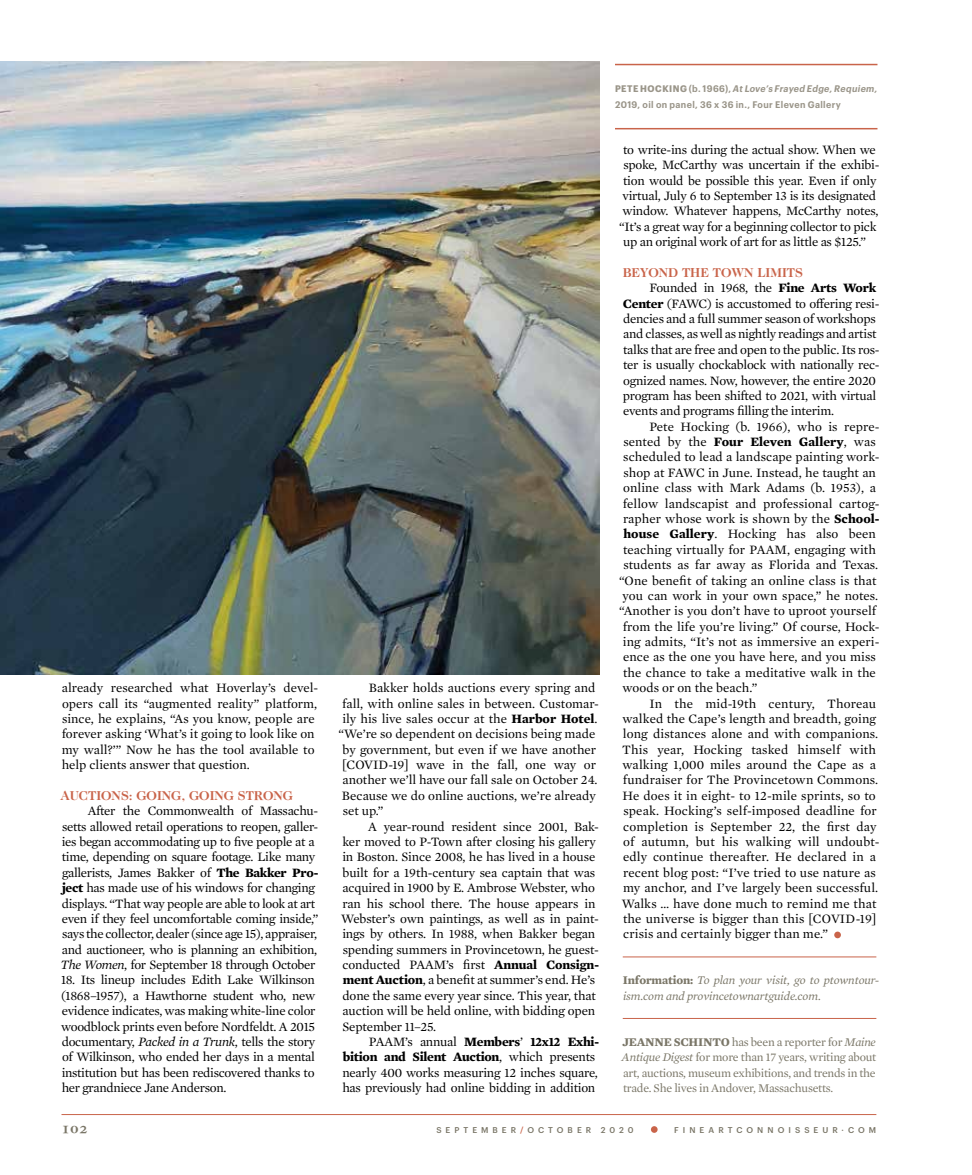
<style>
.page{position:relative;width:972px;height:1175px;background:#fff}
.page>*{position:absolute;margin:0;border:0;box-sizing:border-box;transform-origin:0 0}
.t1{font:700 16.5px "Caslon Classico";color:#7a7667}
.t2{font:13.05px/15.5px "Mercury Text G1";letter-spacing:-.01em;color:#000}
.t3{font:13.05px "Mercury Text G1";letter-spacing:.01em;color:#000}
.t4{font:700 13.05px "Mercury Text G1";letter-spacing:-.02em;color:#000}
.t5{font:700 13.05px "Caslon Two Twenty Four LT";color:#c9644a}
.t6{font:700 13.05px "Mercury Text G1";letter-spacing:.005em;color:#000}
.t7{font:12px/15.3px "Mercury Text G1";letter-spacing:-.02em;color:#7a7667;text-align:justify}
.t8{font:italic 12px/15.3px "Mercury Text G1";letter-spacing:-.01em;color:#7a7667}
.t9{font:600 9.3px/15.3px "Graphik Narrow";letter-spacing:.04em;color:#9a9589}
.t10{font:500 8.25px "Graphik";letter-spacing:.49em;color:#7a7667}
.s1{font-weight:700}
.s2{font-style:italic}
.s3{font-weight:400}
.s4{font-weight:700;font-style:normal}
.s5{color:#c9644a}
</style>
<div class="page">
<hr style="left:62px;top:1114px;width:814px;height:1px;background:#c9644a">
<div style="left:651px;top:1126px;width:7px;height:6px;background:#c9644a;border-radius:50%"></div>
<hr style="left:623px;top:956px;width:253px;height:1px;background:#c9644a">
<hr style="left:623px;top:1018px;width:253px;height:1px;background:#c9644a">
<div style="left:834px;top:931px;width:7px;height:7px;background:#c9644a;border-radius:50%"></div>
<hr style="left:615px;top:64px;width:262px;height:1px;background:#c9644a">
<hr style="left:615px;top:128px;width:262px;height:1px;background:#c9644a">
<img style="left:0;top:62px;width:600px;height:613px">
<p class="t2" style="left:62px;top:679px;width:258px">already researched what Hoverlay’s devel&shy;opers call its “augmented reality” platform, since, he explains, “As you know, people are forever asking ‘What’s it going to look like on my wall?’” Now he has the tool available to help clients answer that question.</p>
<p class="t5" style="left:61px;top:787px;width:234px">AUCTIONS: GOING, GOING STRONG</p>
<p class="t2" style="left:61px;top:802px;width:259px;text-indent:27px">After the Commonwealth of Massachu&shy;setts allowed retail operations to reopen, galler&shy;ies began accommodating up to five people at a time, depending on square footage. Like many gallerists, James Bakker of <span class="s1">The Bakker Pro&shy;ject</span> has made use of his windows for changing displays. “That way people are able to look at art even if they feel uncomfortable coming inside,” says the collector, dealer (since age 15), appraiser, and auctioneer, who is planning an exhibition, <span class="s2">The Women</span>, for September 18 through October</p>
<p class="t2" style="left:61px;top:971px;width:256px;text-align:justify">18. Its lineup includes Edith Lake Wilkinson (1868–1957), a Hawthorne student who, new evidence indicates, was making white-line color woodblock prints even before Nordfeldt. A 2015 documentary, <span class="s2">Packed in a Trunk</span>, tells the story of Wilkinson, who ended her days in a mental institution but has been rediscovered thanks to her grandniece Jane Anderson.</p>
<p class="t2" style="left:369px;top:679px;width:228px">Bakker holds auctions every spring and</p>
<p class="t2" style="left:342px;top:694px;width:258px">fall, with online sales in between. Customar-</p>
<p class="t2" style="left:342px;top:710px;width:257px">ily his live sales occur at the <span class="s1">Harbor Hotel</span>.</p>
<p class="t2" style="left:339px;top:725px;width:258px">“We’re so dependent on decisions being made</p>
<p class="t2" style="left:343px;top:741px;width:255px">by government, but even if we have another</p>
<p class="t2" style="left:342px;top:756px;width:255px">[COVID-19] wave in the fall, one way or</p>
<p class="t2" style="left:343px;top:771px;width:257px">another we’ll have our fall sale on October 24.</p>
<p class="t2" style="left:342px;top:787px;width:255px">Because we do online auctions, we’re already</p>
<p class="t2" style="left:343px;top:802px;width:42px">set up.”</p>
<p class="t2" style="left:368px;top:818px;width:232px">A year-round resident since 2001, Bak-</p>
<p class="t2" style="left:342px;top:833px;width:255px">ker moved to P-Town after closing his gallery</p>
<p class="t2" style="left:342px;top:848px;width:254px">in Boston. Since 2008, he has lived in a house</p>
<p class="t2" style="left:343px;top:864px;width:254px">built for a 19th-century sea captain that was</p>
<p class="t2" style="left:342px;top:879px;width:254px">acquired in 1900 by E. Ambrose Webster, who</p>
<p class="t2" style="left:342px;top:894px;width:254px">ran his school there. The house appears in</p>
<p class="t2" style="left:341px;top:910px;width:259px">Webster’s own paintings, as well as in paint-</p>
<p class="t2" style="left:342px;top:925px;width:255px">ings by others. In 1988, when Bakker began</p>
<p class="t2" style="left:343px;top:941px;width:258px">spending summers in Provincetown, he guest-</p>
<p class="t2" style="left:342px;top:956px;width:258px">conducted PAAM’s first <span class="s1">Annual Consign-</span></p>
<p class="t2" style="left:343px;top:971px;width:254px"><span class="s1">ment Auction</span>, a benefit at summer’s end. He’s</p>
<p class="t2" style="left:342px;top:987px;width:255px">done the same every year since. This year, that</p>
<p class="t2" style="left:343px;top:1002px;width:254px">auction will be held online, with bidding open</p>
<p class="t2" style="left:342px;top:1017px;width:95px">September 11–25.</p>
<p class="t4" style="left:369px;top:1031px;width:232px"><span class="s3">PAAM’s annual</span> Members<span class="s3">’</span> 12x12 Exhi-</p>
<p class="t4" style="left:343px;top:1047px;width:254px">bition and Silent Auction<span class="s3">, which presents</span></p>
<p class="t2" style="left:342px;top:1064px;width:257px">nearly 400 works measuring 12 inches square,</p>
<p class="t2" style="left:342px;top:1079px;width:255px">has previously had online bidding in addition</p>
<p class="t9" style="left:615px;top:81px;width:264px"><span class="s1">PETE HOCKING</span> (b. 1966), <span class="s2">At Love’s Frayed Edge, Requiem,<br></span>2019, oil on panel, 36 x 36 in., Four Eleven Gallery</p>
<p class="t2" style="left:623px;top:141px;width:254px">to write-ins during the actual show. When we</p>
<p class="t2" style="left:623px;top:156px;width:258px">spoke, McCarthy was uncertain if the exhibi-</p>
<p class="t2" style="left:623px;top:172px;width:255px">tion would be possible this year. Even if only</p>
<p class="t2" style="left:622px;top:187px;width:255px">virtual, July 6 to September 13 is its designated</p>
<p class="t2" style="left:622px;top:203px;width:258px">window. Whatever happens, McCarthy notes,</p>
<p class="t2" style="left:619px;top:218px;width:259px">“It’s a great way for a beginning collector to pick</p>
<p class="t2" style="left:623px;top:233px;width:244px">up an original work of art for as little as $125.”</p>
<p class="t5" style="left:623px;top:265px;width:182px">BEYOND THE TOWN LIMITS</p>
<p class="t2" style="left:623px;top:279px;width:258px;text-indent:27px">Founded in 1968, the <span class="s1">Fine Arts Work Center</span> (FAWC) is accustomed to offering resi&shy;dencies and a full summer season of workshops and classes, as well as nightly readings and artist talks that are free and open to the public. Its ros&shy;ter is usually chockablock with nationally rec&shy;ognized names. Now, however, the entire 2020 program has been shifted to 2021, with virtual events and programs filling the interim.</p>
<p class="t2" style="left:650px;top:418px;width:232px">Pete Hocking (b. 1966), who is repre-</p>
<p class="t6" style="left:623px;top:432px;width:254px"><span class="s3">sented by the</span> Four Eleven Gallery<span class="s3">, was</span></p>
<p class="t2" style="left:623px;top:449px;width:258px">scheduled to lead a landscape painting work-</p>
<p class="t2" style="left:623px;top:464px;width:254px">shop at FAWC in June. Instead, he taught an</p>
<p class="t2" style="left:623px;top:479px;width:254px">online class with Mark Adams (b. 1953), a</p>
<p class="t2" style="left:623px;top:495px;width:258px">fellow landscapist and professional cartog-</p>
<p class="t2" style="left:623px;top:510px;width:258px">rapher whose work is shown by the <span class="s1">School-</span></p>
<p class="t2" style="left:623px;top:525px;width:254px"><span class="s1">house Gallery</span>. Hocking has also been</p>
<p class="t2" style="left:623px;top:541px;width:254px">teaching virtually for PAAM, engaging with</p>
<p class="t2" style="left:623px;top:556px;width:256px">students as far away as Florida and Texas.</p>
<p class="t2" style="left:619px;top:572px;width:259px">“One benefit of taking an online class is that</p>
<p class="t2" style="left:622px;top:587px;width:257px">you can work in your own space,” he notes.</p>
<p class="t2" style="left:619px;top:602px;width:258px">“Another is you don’t have to uproot yourself</p>
<p class="t2" style="left:623px;top:618px;width:258px">from the life you’re living.” Of course, Hock-</p>
<p class="t2" style="left:623px;top:633px;width:258px">ing admits, “It’s not as immersive an experi-</p>
<p class="t2" style="left:623px;top:648px;width:254px">ence as the one you have here, and you miss</p>
<p class="t2" style="left:623px;top:664px;width:254px">the chance to take a meditative walk in the</p>
<p class="t2" style="left:622px;top:679px;width:136px">woods or on the beach.”</p>
<p class="t3" style="left:649px;top:694px;width:228px">In the mid-19th century, Thoreau</p>
<p class="t3" style="left:622px;top:709px;width:255px">walked the Cape’s length and breadth, going</p>
<p class="t3" style="left:623px;top:724px;width:257px">long distances alone and with companions.</p>
<p class="t3" style="left:622px;top:740px;width:255px">This year, Hocking tasked himself with</p>
<p class="t3" style="left:622px;top:755px;width:255px">walking 1,000 miles around the Cape as a</p>
<p class="t3" style="left:623px;top:770px;width:257px">fundraiser for The Provincetown Commons.</p>
<p class="t3" style="left:623px;top:786px;width:255px">He does it in eight- to 12-mile sprints, so to</p>
<p class="t3" style="left:623px;top:801px;width:255px">speak. Hocking’s self-imposed deadline for</p>
<p class="t3" style="left:623px;top:817px;width:255px">completion is September 22, the first day</p>
<p class="t3" style="left:623px;top:832px;width:258px">of autumn, but his walking will undoubt-</p>
<p class="t3" style="left:623px;top:847px;width:254px">edly continue thereafter. He declared in a</p>
<p class="t3" style="left:623px;top:863px;width:254px">recent blog post: “I’ve tried to use nature as</p>
<p class="t3" style="left:623px;top:878px;width:257px">my anchor, and I’ve largely been successful.</p>
<p class="t3" style="left:622px;top:893px;width:256px">Walks … have done much to remind me that</p>
<p class="t3" style="left:623px;top:909px;width:255px">the universe is bigger than this [COVID-19]</p>
<p class="t3" style="left:623px;top:924px;width:207px">crisis and certainly bigger than me.”</p>
<p class="t8" style="left:623px;top:972px;width:258px"><span class="s4">Information:</span> To plan your visit, go to ptowntour&shy;ism.com and provincetownartguide.com.</p>
<p class="t7" style="left:622px;top:1033px;width:256px"><span class="s1">JEANNE SCHINTO</span> has been a reporter for <span class="s2">Maine Antique Digest</span> for more than 17 years, writing about art, auctions, museum exhibitions, and trends in the trade. She lives in Andover, Massachusetts.</p>
<p class="t1" style="left:62px;top:1117px;width:28px">102</p>
<p class="t10" style="left:436px;top:1124px;width:199px">SEPTEMBER<span class="s5">/</span>OCTOBER 2020</p>
<p class="t10" style="left:674px;top:1124px;width:204px">FINEARTCONNOISSEUR·COM</p>
</div>
